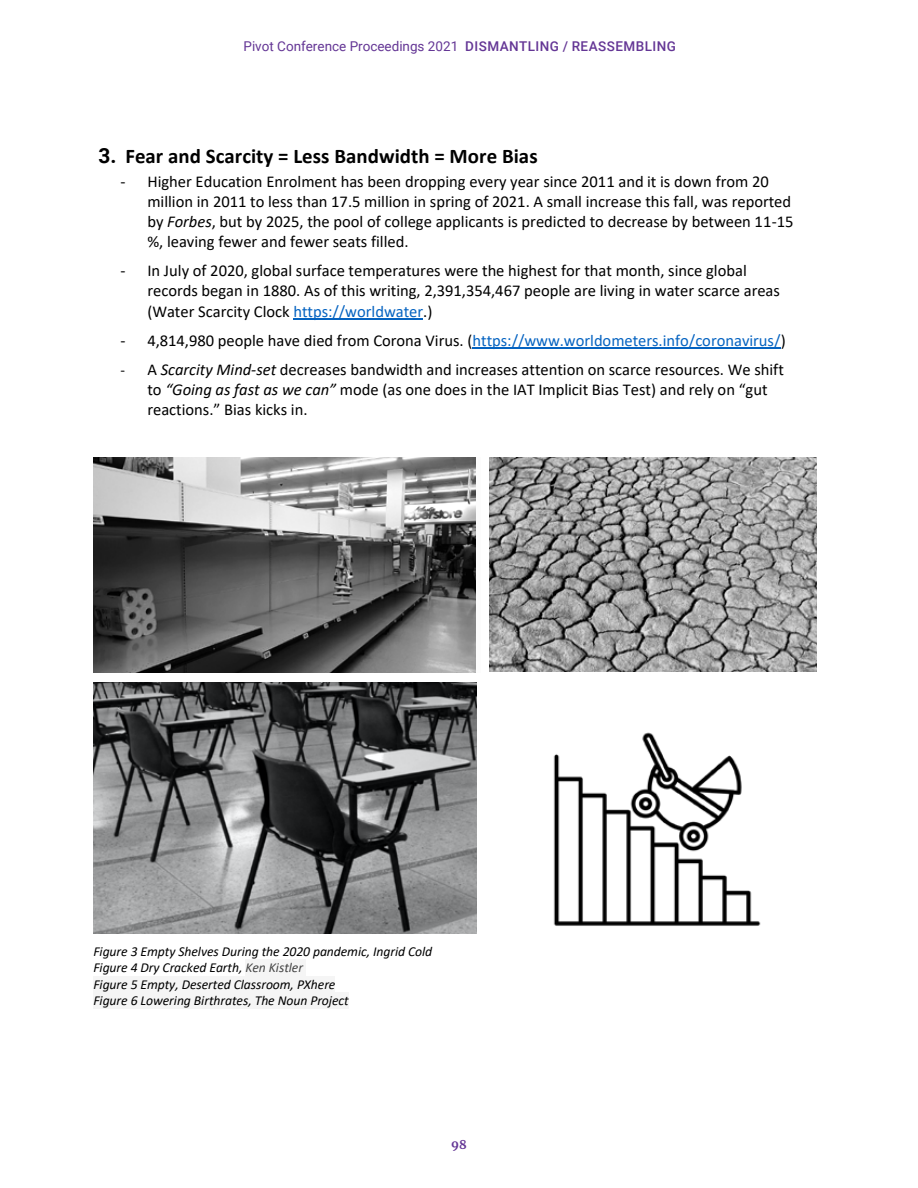
<style>
.page{position:relative;width:918px;height:1188px;background:#fff}
.page>*{position:absolute;margin:0;border:0;box-sizing:border-box;transform-origin:0 0}
.t1{font:700 20.85px "Calibri";letter-spacing:.005em;color:#000}
.t2{font:16.5px/20.1px "Calibri";color:#000}
.t3{font:italic 13.65px/16.5px "Calibri";letter-spacing:-.005em;color:#000}
.t4{font:13.5px "Roboto";color:#643695}
.t5{font:700 12px "Merriweather";color:#643695}
.s1{font-weight:500}
.s2{font-family:"Roboto"}
.s3{font-style:italic}
.s4{color:#0563c1}
.s5{font-size:15.15px}
.s6{color:#454545}
</style>
<div class="page">
<hr style="left:294px;top:318px;width:129px;height:2px;background:#0563c1">
<hr style="left:472px;top:348px;width:309px;height:1px;background:#0563c1">
<div style="left:245px;top:959px;width:61px;height:17px;background:#f5f5f5"></div>
<div style="left:93px;top:976px;width:242px;height:16px;background:#f5f5f5"></div>
<div style="left:93px;top:992px;width:256px;height:17px;background:#f5f5f5"></div>
<img style="left:93px;top:457px;width:383px;height:216px">
<img style="left:93px;top:682px;width:384px;height:251px">
<img style="left:489px;top:458px;width:327px;height:214px">
<img style="left:553px;top:732px;width:208px;height:194px">
<p class="t4" style="left:244px;top:37px;width:434px">Pivot Conference Proceedings 2021 <span class="s1">DISMANTLING / REASSEMBLING</span></p>
<p class="t1" style="left:98px;top:141px;width:441px"><span class="s2">3.</span> Fear and Scarcity = Less Bandwidth = More Bias</p>
<p class="t2" style="left:147px;top:171px;width:648px;text-indent:-27px">- Higher Education Enrolment has been dropping every year since 2011 and it is down from 20 million in 2011 to less than 17.5 million in spring of 2021. A small increase this fall, was reported by <span class="s3">Forbes</span>, but by 2025, the pool of college applicants is predicted to decrease by between 11-15 %, leaving fewer and fewer seats filled.</p>
<p class="t2" style="left:147px;top:260px;width:634px;text-indent:-27px">- In July of 2020, global surface temperatures were the highest for that month, since global records began in 1880. As of this writing, 2,391,354,467 people are living in water scarce areas (Water Scarcity Clock <span class="s4">https://worldwater</span>.)</p>
<p class="t2" style="left:120px;top:330px;width:667px">- 4,814,980 people have died from Corona Virus. (<span class="s4">https://www.worldometers.info/coronavirus/</span>)</p>
<p class="t2" style="left:147px;top:359px;width:638px;text-indent:-27px"><span class="s5">-</span> A <span class="s3">Scarcity Mind-set</span> decreases bandwidth and increases attention on scarce resources. We shift to <span class="s3">“Going as fast as we can”</span> mode (as one does in the IAT Implicit Bias Test) and rely on “gut reactions.” Bias kicks in.</p>
<p class="t3" style="left:93px;top:942px;width:340px">Figure 3 Empty Shelves During the 2020 pandemic, Ingrid Cold Figure 4 Dry Cracked Earth, <span class="s6">Ken Kistler<br></span>Figure 5 Empty, Deserted Classroom, PXhere<br>Figure 6 Lowering Birthrates, The Noun Project</p>
<p class="t5" style="left:451px;top:1136px;width:17px">98</p>
</div>
